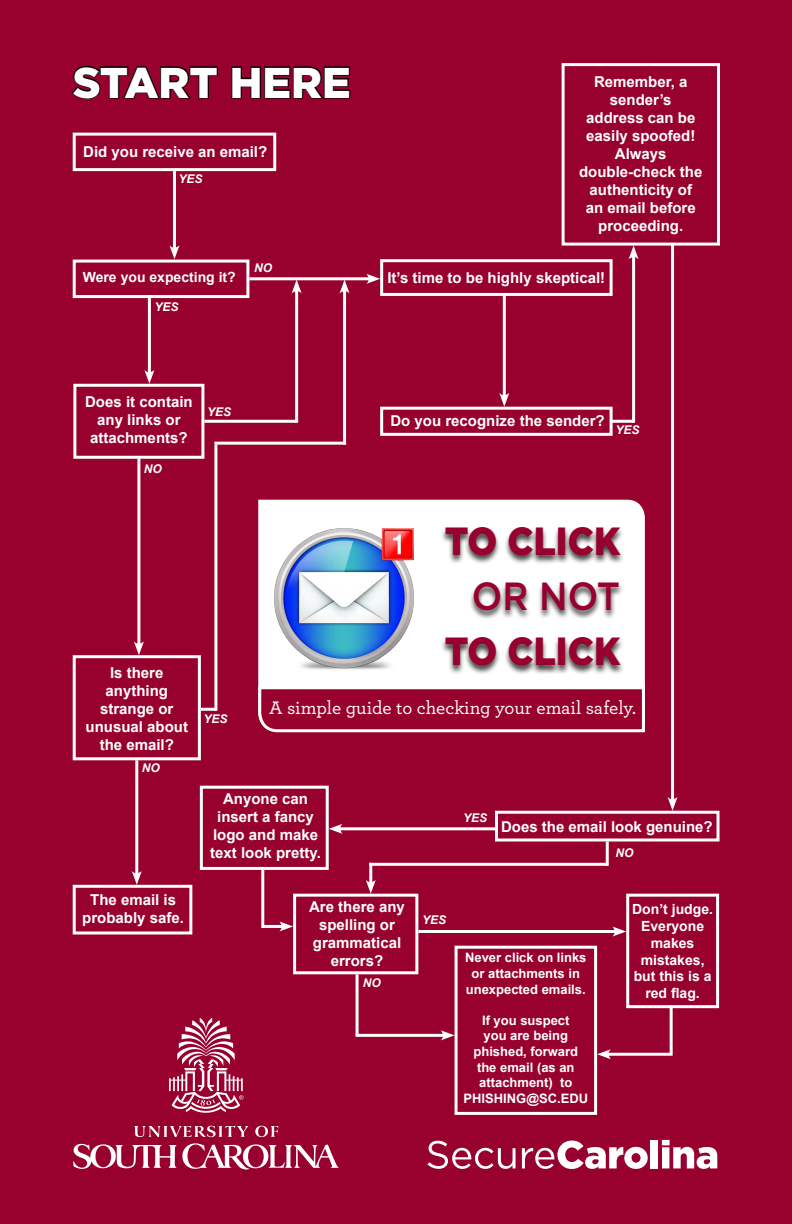
<style>
.page{position:relative;width:792px;height:1224px;background:#98002e}
.page>*{position:absolute;margin:0;border:0;box-sizing:border-box;transform-origin:0 0}
.t1{font:900 43px "Gotham";color:#fff}
.t2{font:900 39.2px "Gotham";color:#98002e;scale:.92 1}
.t3{font:500 39.2px "Gotham";color:#98002e;scale:.92 1}
.t4{font:500 19px "Archer";color:#fff}
.t5{font:700 15px/18px "Arial";color:#fff;text-align:center}
.t6{font:700 14px/16.8px "Arial";color:#fff;text-align:center}
.t7{font:700 13px/15.6px "Arial";color:#fff;text-align:center}
.t8{font:italic 700 12px "Arial";color:#fff}
</style>
<div class="page">
<hr style="left:369px;top:863px;width:3px;height:22px;background:#fff">
<svg style="left:366px;top:880px;width:10px;height:14px"></svg>
<svg style="left:71px;top:65px;width:147px;height:34px"></svg>
<svg style="left:231px;top:66px;width:120px;height:33px"></svg>
<div style="left:73px;top:133px;width:203px;height:38px;border:3px solid #fff"></div>
<div style="left:73px;top:260px;width:176px;height:38px;border:3px solid #fff"></div>
<div style="left:73px;top:384px;width:131px;height:75px;border:3px solid #fff"></div>
<div style="left:73px;top:655px;width:128px;height:105px;border:3px solid #fff"></div>
<div style="left:73px;top:885px;width:119px;height:49px;border:3px solid #fff"></div>
<div style="left:380px;top:259px;width:233px;height:37px;border:3px solid #fff"></div>
<div style="left:380px;top:407px;width:233px;height:29px;border:3px solid #fff"></div>
<div style="left:562px;top:63px;width:158px;height:183px;border:3px solid #fff"></div>
<div style="left:495px;top:811px;width:225px;height:31px;border:3px solid #fff"></div>
<div style="left:293px;top:894px;width:125px;height:80px;border:3px solid #fff"></div>
<div style="left:455px;top:946px;width:142px;height:169px;border:3px solid #fff"></div>
<div style="left:626px;top:894px;width:93px;height:114px;border:3px solid #fff"></div>
<div style="left:200px;top:786px;width:129px;height:84px;border:3px solid #fff"></div>
<hr style="left:173px;top:171px;width:3px;height:80px;background:#fff">
<svg style="left:169px;top:245px;width:11px;height:14px"></svg>
<hr style="left:249px;top:277px;width:123px;height:3px;background:#fff">
<svg style="left:366px;top:274px;width:14px;height:10px"></svg>
<hr style="left:148px;top:298px;width:3px;height:77px;background:#fff">
<svg style="left:144px;top:370px;width:10px;height:14px"></svg>
<hr style="left:137px;top:459px;width:3px;height:188px;background:#fff">
<svg style="left:134px;top:641px;width:10px;height:14px"></svg>
<hr style="left:135px;top:760px;width:3px;height:116px;background:#fff">
<svg style="left:132px;top:871px;width:10px;height:14px"></svg>
<hr style="left:503px;top:296px;width:3px;height:102px;background:#fff">
<svg style="left:499px;top:393px;width:10px;height:14px"></svg>
<hr style="left:611px;top:420px;width:23px;height:3px;background:#fff">
<hr style="left:632px;top:254px;width:3px;height:169px;background:#fff">
<svg style="left:629px;top:246px;width:10px;height:13px"></svg>
<hr style="left:671px;top:244px;width:3px;height:558px;background:#fff">
<svg style="left:667px;top:797px;width:11px;height:14px"></svg>
<hr style="left:201px;top:708px;width:16px;height:3px;background:#fff">
<hr style="left:214px;top:445px;width:3px;height:266px;background:#fff">
<hr style="left:214px;top:442px;width:132px;height:3px;background:#fff">
<hr style="left:343px;top:288px;width:3px;height:157px;background:#fff">
<svg style="left:339px;top:280px;width:11px;height:14px"></svg>
<hr style="left:204px;top:420px;width:93px;height:3px;background:#fff">
<hr style="left:295px;top:288px;width:3px;height:135px;background:#fff">
<svg style="left:292px;top:280px;width:10px;height:14px"></svg>
<hr style="left:337px;top:827px;width:158px;height:3px;background:#fff">
<svg style="left:329px;top:824px;width:14px;height:10px"></svg>
<hr style="left:261px;top:870px;width:3px;height:55px;background:#fff">
<hr style="left:261px;top:925px;width:24px;height:3px;background:#fff">
<svg style="left:279px;top:921px;width:14px;height:11px"></svg>
<hr style="left:418px;top:930px;width:200px;height:3px;background:#fff">
<svg style="left:612px;top:926px;width:14px;height:11px"></svg>
<hr style="left:356px;top:974px;width:3px;height:61px;background:#fff">
<hr style="left:356px;top:1034px;width:90px;height:3px;background:#fff">
<svg style="left:441px;top:1030px;width:14px;height:10px"></svg>
<hr style="left:670px;top:1005px;width:3px;height:48px;background:#fff">
<hr style="left:605px;top:1053px;width:68px;height:3px;background:#fff">
<svg style="left:597px;top:1049px;width:14px;height:10px"></svg>
<svg style="left:134px;top:1126px;width:115px;height:11px"></svg>
<svg style="left:255px;top:1126px;width:23px;height:11px"></svg>
<svg style="left:73px;top:1143px;width:266px;height:26px"></svg>
<svg style="left:169px;top:1018px;width:75px;height:95px"></svg>
<svg style="left:428px;top:1141px;width:88px;height:28px"></svg>
<svg style="left:522px;top:1141px;width:126px;height:28px"></svg>
<div style="left:651px;top:1140px;width:7px;height:28px;background:#fff"></div>
<svg style="left:662px;top:1140px;width:55px;height:29px"></svg>
<div style="left:258px;top:500px;width:387px;height:185px;background:#fff"></div>
<img style="left:271px;top:525px;width:146px;height:146px">
<svg style="left:258px;top:685px;width:387px;height:48px"></svg>
<div style="left:440px;top:526px;width:185px;height:150px;background:#000;opacity:.75"></div>
<hr style="left:606px;top:842px;width:3px;height:24px;background:#fff">
<hr style="left:369px;top:863px;width:239px;height:3px;background:#fff">
<h1 class="t1" style="left:73px;top:53px;width:280px">START HERE</h1>
<p class="t5" style="left:83px;top:143px;width:185px">Did you receive an email?</p>
<p class="t8" style="left:179px;top:171px;width:26px">YES</p>
<p class="t6" style="left:83px;top:269px;width:155px">Were you expecting it?</p>
<p class="t8" style="left:154px;top:299px;width:26px">YES</p>
<p class="t8" style="left:254px;top:260px;width:19px">NO</p>
<p class="t5" style="left:85px;top:393px;width:109px">Does it contain any links or attachments?</p>
<p class="t8" style="left:144px;top:461px;width:20px">NO</p>
<p class="t8" style="left:207px;top:403px;width:26px">YES</p>
<p class="t5" style="left:579px;top:73px;width:125px">Remember, a sender’s<br>address can be easily spoofed!<br>Always double-check the authenticity of an email before proceeding.</p>
<p class="t5" style="left:387px;top:270px;width:219px">It’s time to be highly skeptical!</p>
<p class="t5" style="left:390px;top:413px;width:216px">Do you recognize the sender?</p>
<p class="t8" style="left:616px;top:422px;width:26px">YES</p>
<p class="t5" style="left:86px;top:664px;width:104px">Is there anything strange or unusual about the email?</p>
<p class="t8" style="left:142px;top:760px;width:20px">NO</p>
<p class="t5" style="left:82px;top:891px;width:103px">The email is probably safe.</p>
<p class="t8" style="left:204px;top:711px;width:26px">YES</p>
<h2 class="t2" style="left:445px;top:514px;width:192px">TO CLICK</h2>
<h2 class="t3" style="left:472px;top:571px;width:163px">OR NOT</h2>
<h2 class="t2" style="left:445px;top:624px;width:192px">TO CLICK</h2>
<p class="t4" style="left:269px;top:694px;width:368px">A simple guide to checking your email safely.</p>
<p class="t5" style="left:210px;top:790px;width:112px">Anyone can insert a fancy logo and make text look pretty.</p>
<p class="t8" style="left:463px;top:810px;width:26px">YES</p>
<p class="t5" style="left:501px;top:818px;width:213px">Does the email look genuine?</p>
<p class="t8" style="left:615px;top:844px;width:20px">NO</p>
<p class="t5" style="left:309px;top:899px;width:97px">Are there any spelling or grammatical errors?</p>
<p class="t6" style="left:632px;top:901px;width:82px">Don’t judge.<br>Everyone makes mistakes, but this is a red flag.</p>
<p class="t8" style="left:422px;top:912px;width:26px">YES</p>
<p class="t7" style="left:465px;top:950px;width:123px">Never click on links or attachments in unexpected emails.</p>
<p class="t7" style="left:464px;top:1013px;width:126px">If you suspect<br>you are being phished, forward the email (as an attachment) to<br>PHISHING@SC.EDU</p>
<p class="t8" style="left:363px;top:975px;width:20px">NO</p>
</div>
